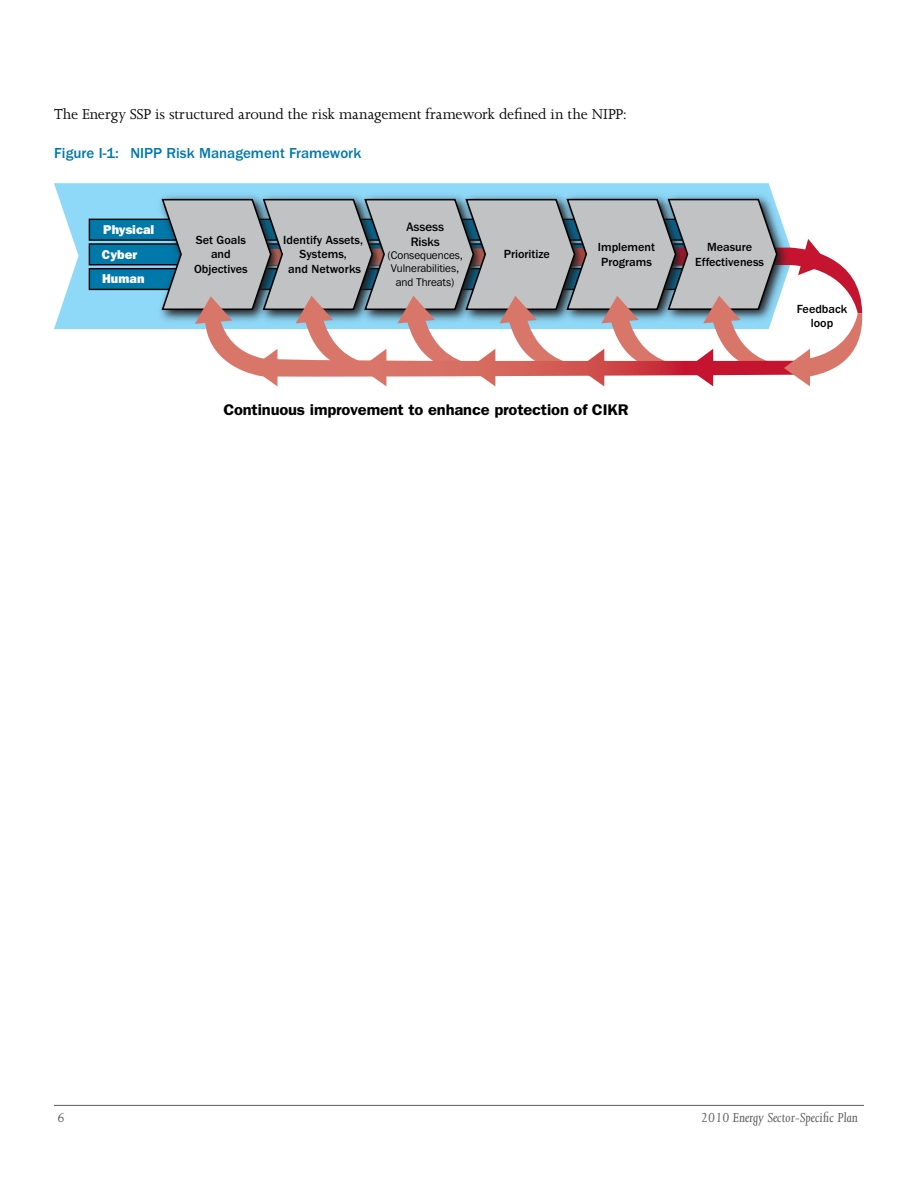
<style>
.page{position:relative;width:918px;height:1188px;background:#fff}
.page>*{position:absolute;margin:0;border:0;box-sizing:border-box;transform-origin:0 0}
.body{font:16.5px "Joanna MT Std";letter-spacing:-.005em;color:#000}
.t1{font:600 15.45px "ITC Franklin Gothic Std";letter-spacing:-.01em;color:#000;scale:1.07 1}
.figure_title{font:500 15px "ITC Franklin Gothic Std";color:#0078ae}
.t2{font:italic 15px "Joanna MT Std";color:#5b5c5e}
.t3{font:12.75px/23.5px "ITC Franklin Gothic Std Hvy";color:#fff}
.t4{font:500 12.15px/14.7px "ITC Franklin Gothic Std";color:#000;text-align:center}
.t5{font:500 12.15px/14.7px "Franklin Gothic IT Cby BT";color:#000;text-align:center}
.t6{font:11.1px/13.4px "Franklin Gothic IT Cby BT";color:#000;text-align:center}
</style>
<div class="page">
<svg style="left:54px;top:183px;width:718px;height:146px;background:#9bdbf7"></svg>
<div style="left:89px;top:244px;width:610px;height:21px;background:#0078aa"></div>
<div style="left:89px;top:243px;width:611px;height:22px;border:1px solid #000"></div>
<div style="left:89px;top:269px;width:610px;height:20px;background:#0078aa"></div>
<div style="left:89px;top:268px;width:611px;height:22px;border:1px solid #000"></div>
<div style="left:89px;top:219px;width:610px;height:21px;background:#0078aa"></div>
<div style="left:89px;top:219px;width:611px;height:22px;border:1px solid #000"></div>
<img style="left:154px;top:191px;width:101px;height:135px">
<img style="left:255px;top:191px;width:101px;height:7px">
<img style="left:356px;top:191px;width:101px;height:7px">
<img style="left:457px;top:191px;width:101px;height:7px">
<img style="left:558px;top:191px;width:102px;height:7px">
<img style="left:660px;top:191px;width:114px;height:7px">
<svg style="left:160px;top:198px;width:703px;height:188px"></svg>
<hr style="left:54px;top:1105px;width:810px;height:1px;background:#5b5c5e">
<p class="body" style="left:54px;top:105px;width:575px">The Energy SSP is structured around the risk management framework defined in the NIPP:</p>
<p class="figure_title" style="left:54px;top:145px;width:309px">Figure I-1: NIPP Risk Management Framework</p>
<p class="t3" style="left:103px;top:217px;width:53px">Physical</p>
<p class="t3" style="left:102px;top:243px;width:44px">Cyber<br>Human</p>
<p class="t4" style="left:194px;top:232px;width:55px">Set Goals and<br>Objectives</p>
<p class="t4" style="left:283px;top:232px;width:81px">Identify Assets,<br>Systems,<br>and Networks</p>
<p class="t5" style="left:406px;top:219px;width:39px">Assess<br>Risks</p>
<p class="t6" style="left:387px;top:248px;width:77px">(Consequences,<br>Vulnerabilities, and Threats)</p>
<p class="t4" style="left:504px;top:247px;width:48px">Prioritize</p>
<p class="t4" style="left:598px;top:240px;width:59px;text-align:left">Implement<br>Programs</p>
<p class="t4" style="left:695px;top:240px;width:70px">Measure<br>Effectiveness</p>
<p class="t1" style="left:223px;top:401px;width:380px">Continuous improvement to enhance protection of CIKR</p>
<p class="t4" style="left:797px;top:302px;width:52px">Feedback loop</p>
<p class="t2" style="left:58px;top:1109px;width:9px">6</p>
<p class="t2" style="left:701px;top:1109px;width:158px">2010 Energy Sector-Specific Plan</p>
</div>
